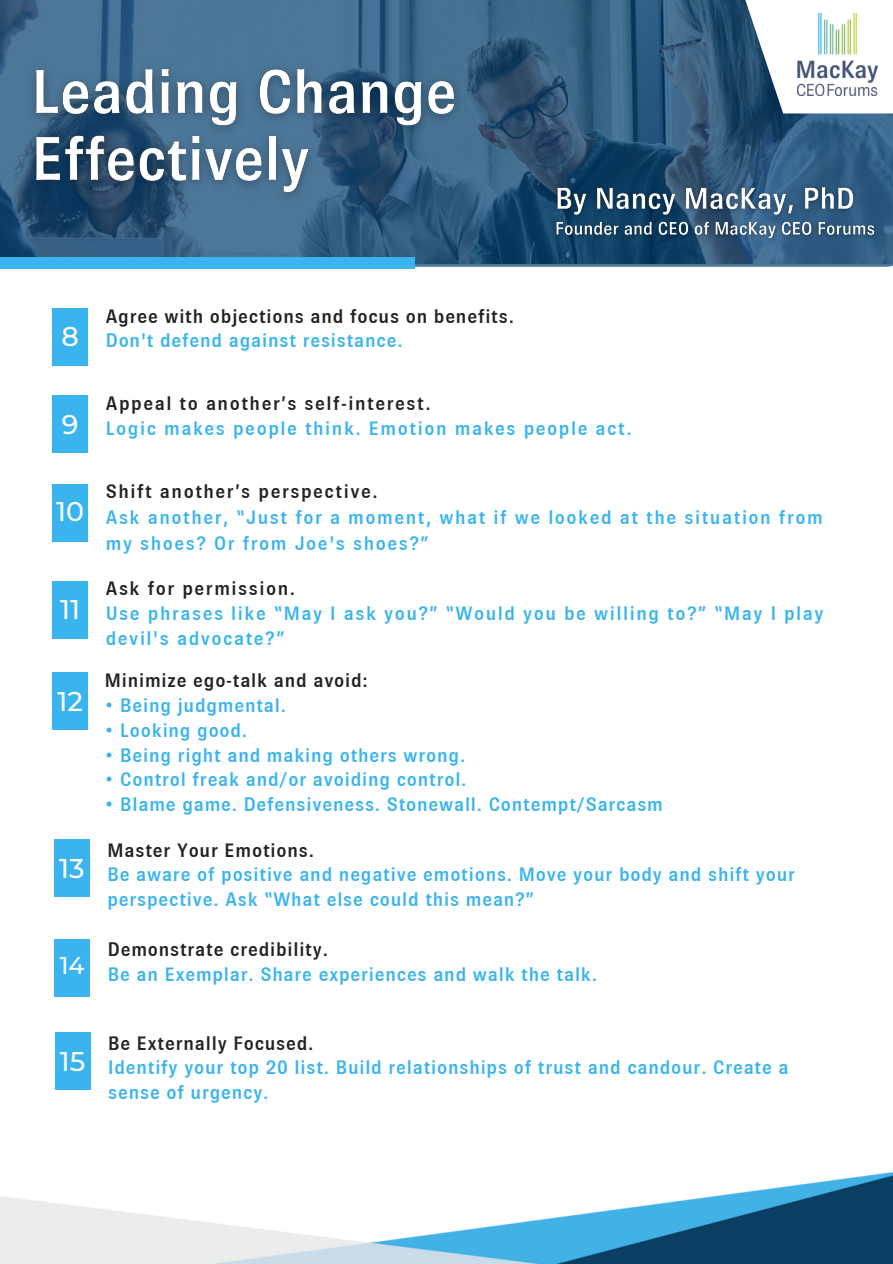
<style>
.page{position:relative;width:893px;height:1264px;background:#fff}
.page>*{position:absolute;margin:0;border:0;box-sizing:border-box;transform-origin:0 0}
.t1{font:500 27px "Montserrat";color:#fff}
.t2{font:500 24px "Montserrat";color:#fff}
.t3{font:500 19.5px/24.8px "Brown";letter-spacing:.04em;color:#3ab4ee}
.t4{font:500 19.5px/24.8px "Brown";letter-spacing:.075em;color:#3ab4ee}
.t5{font:500 19.5px "Brown";letter-spacing:.04em;color:#222}
.t6{font:500 19.5px "Brown";letter-spacing:.075em;color:#222}
</style>
<div class="page">
<div style="left:53px;top:307px;width:35px;height:58px;background:#3ab4ee"></div>
<img style="left:0;top:1172px;width:892px;height:91px">
<svg style="left:0;top:0;width:892px;height:267px;background:#345e81"></svg>
<svg style="left:743px;top:0;width:149px;height:113px"></svg>
<img style="left:797px;top:13px;width:80px;height:82px">
<div style="left:0;top:258px;width:415px;height:11px;background:#3ab4ee"></div>
<img style="left:20px;top:56px;width:454px;height:155px">
<img style="left:548px;top:179px;width:334px;height:70px">
<div style="left:53px;top:395px;width:35px;height:58px;background:#3ab4ee"></div>
<div style="left:53px;top:581px;width:35px;height:57px;background:#3ab4ee"></div>
<div style="left:53px;top:484px;width:35px;height:57px;background:#3ab4ee"></div>
<div style="left:53px;top:672px;width:35px;height:58px;background:#3ab4ee"></div>
<div style="left:54px;top:839px;width:36px;height:58px;background:#3ab4ee"></div>
<div style="left:55px;top:938px;width:35px;height:58px;background:#3ab4ee"></div>
<div style="left:55px;top:1032px;width:35px;height:58px;background:#3ab4ee"></div>
<p class="t5" style="left:106px;top:305px;width:409px">Agree with objections and focus on benefits.</p>
<p class="t1" style="left:61px;top:320px;width:19px">8</p>
<p class="t3" style="left:106px;top:328px;width:298px">Don't defend against resistance.</p>
<p class="t1" style="left:62px;top:408px;width:18px">9</p>
<p class="t1" style="left:56px;top:495px;width:29px">10</p>
<p class="t1" style="left:60px;top:593px;width:21px">11</p>
<p class="t1" style="left:57px;top:684px;width:27px">12</p>
<p class="t1" style="left:59px;top:851px;width:27px">13</p>
<p class="t2" style="left:60px;top:950px;width:26px">14</p>
<p class="t1" style="left:60px;top:1044px;width:27px">15</p>
<p class="t6" style="left:106px;top:392px;width:326px">Appeal to another’s self-interest.</p>
<p class="t4" style="left:106px;top:416px;width:527px">Logic makes people think. Emotion makes people act.</p>
<p class="t6" style="left:106px;top:480px;width:273px">Shift another’s perspective.</p>
<p class="t4" style="left:106px;top:505px;width:718px;line-height:25.8px">Ask another, “Just for a moment, what if we looked at the situation from my shoes? Or from Joe's shoes?”</p>
<p class="t6" style="left:106px;top:577px;width:191px">Ask for permission.</p>
<p class="t4" style="left:106px;top:601px;width:719px">Use phrases like “May I ask you?” “Would you be willing to?” “May I play devil's advocate?”</p>
<p class="t5" style="left:105px;top:669px;width:264px">Minimize ego-talk and avoid:</p>
<p class="t3" style="left:105px;top:693px;width:183px">• Being judgmental.</p>
<p class="t3" style="left:105px;top:718px;width:144px">• Looking good.</p>
<p class="t3" style="left:105px;top:742px;width:362px">• Being right and making others wrong.</p>
<p class="t3" style="left:105px;top:767px;width:363px">• Control freak and/or avoiding control.</p>
<p class="t3" style="left:105px;top:792px;width:559px">• Blame game. Defensiveness. Stonewall. Contempt/Sarcasm</p>
<p class="t5" style="left:107px;top:839px;width:208px">Master Your Emotions.</p>
<p class="t3" style="left:107px;top:862px;width:689px">Be aware of positive and negative emotions. Move your body and shift your perspective. Ask “What else could this mean?”</p>
<p class="t5" style="left:108px;top:938px;width:222px">Demonstrate credibility.</p>
<p class="t3" style="left:108px;top:961px;width:490px">Be an Exemplar. Share experiences and walk the talk.</p>
<p class="t5" style="left:108px;top:1031px;width:207px">Be Externally Focused.</p>
<p class="t3" style="left:108px;top:1055px;width:682px">Identify your top 20 list. Build relationships of trust and candour. Create a sense of urgency.</p>
</div>
